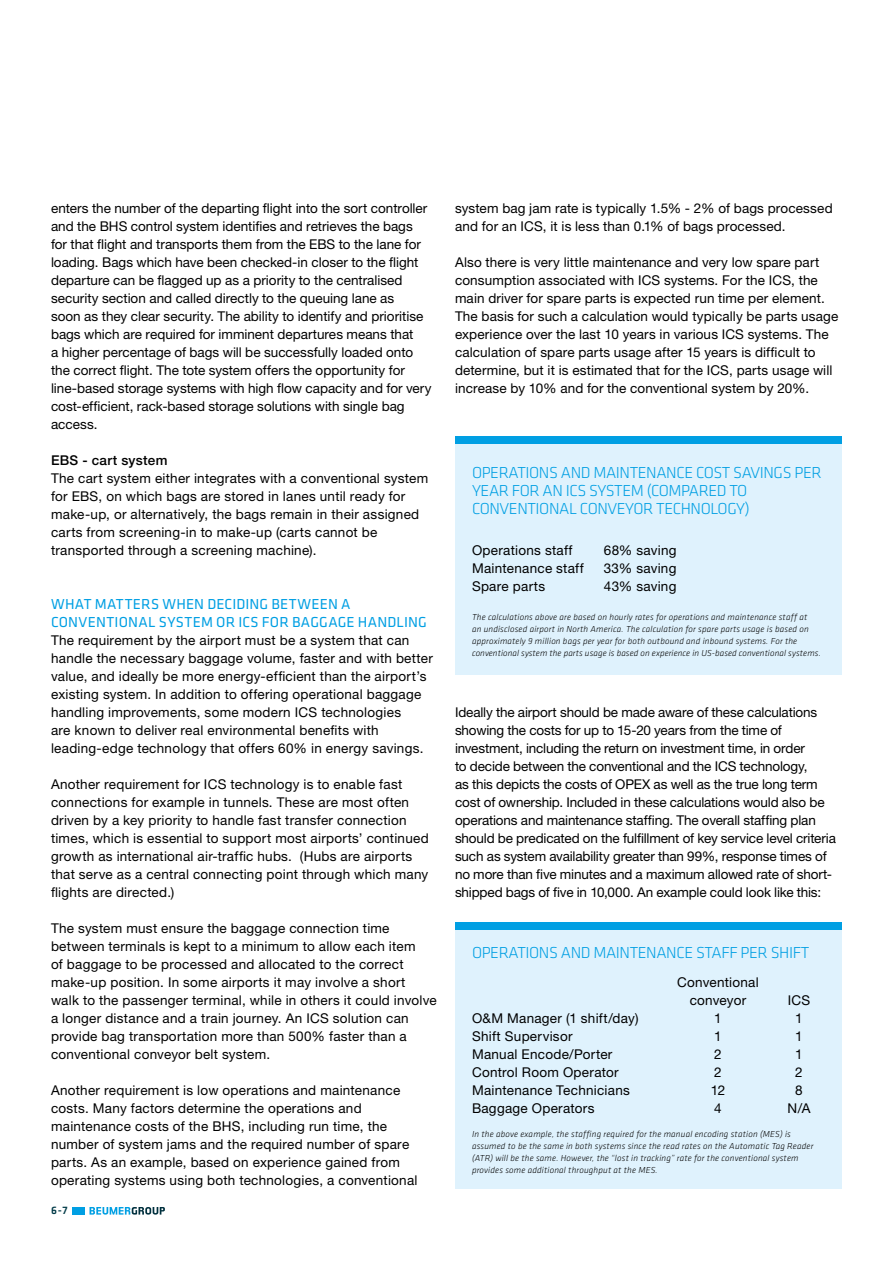
<style>
.page{position:relative;width:893px;height:1263px;background:#fff}
.page>*{position:absolute;margin:0;border:0;box-sizing:border-box;transform-origin:0 0}
.t1{font:300 16.5px/18px "Klavika";letter-spacing:-.025em;color:#009fe3}
.BEU_Subhead_Reg_10pt{font:15px/18px "Klavika";letter-spacing:.01em;color:#009fe3}
._04_Copy{font:13.5px/18px "Helvetica Neue LT Std";letter-spacing:.01em;color:#000}
._04_Copy-2{font:13.5px/18px "Helvetica Neue LT Std";letter-spacing:-.01em;color:#000}
._04_Copy-3{font:500 13.5px "Helvetica Neue LT Std";letter-spacing:.025em;color:#000}
.t2{font:500 11.25px "Klavika";color:#003a47}
.t3{font:italic 300 9px/12px "Klavika";letter-spacing:.02em;color:#000}
</style>
<div class="page">
<div style="left:455px;top:436px;width:387px;height:8px;background:#009fe3"></div>
<div style="left:455px;top:444px;width:387px;height:231px;background:#dff2fd"></div>
<div style="left:455px;top:922px;width:387px;height:8px;background:#009fe3"></div>
<div style="left:455px;top:930px;width:387px;height:259px;background:#dff2fd"></div>
<svg style="left:90px;top:1207px;width:75px;height:7px"></svg>
<div style="left:72px;top:1207px;width:13px;height:7px;background:#009fe3"></div>
<p class="_04_Copy" style="left:51px;top:199px;width:382px">enters the number of the departing flight into the sort controller and the BHS control system identifies and retrieves the bags for that flight and transports them from the EBS to the lane for loading. Bags which have been checked-in closer to the flight departure can be flagged up as a priority to the centralised security section and called directly to the queuing lane as<br>soon as they clear security. The ability to identify and prioritise bags which are required for imminent departures means that<br>a higher percentage of bags will be successfully loaded onto the correct flight. The tote system offers the opportunity for line-based storage systems with high flow capacity and for very cost-efficient, rack-based storage solutions with single bag access.</p>
<p class="_04_Copy-3" style="left:51px;top:452px;width:118px">EBS - cart system</p>
<p class="_04_Copy" style="left:51px;top:469px;width:379px">The cart system either integrates with a conventional system for EBS, on which bags are stored in lanes until ready for make-up, or alternatively, the bags remain in their assigned carts from screening-in to make-up (carts cannot be transported through a screening machine).</p>
<p class="BEU_Subhead_Reg_10pt" style="left:51px;top:595px;width:377px">WHAT MATTERS WHEN DECIDING BETWEEN A<br>CONVENTIONAL SYSTEM OR ICS FOR BAGGAGE HANDLING</p>
<p class="_04_Copy" style="left:51px;top:631px;width:383px">The requirement by the airport must be a system that can handle the necessary baggage volume, faster and with better value, and ideally be more energy-efficient than the airport’s existing system. In addition to offering operational baggage handling improvements, some modern ICS technologies<br>are known to deliver real environmental benefits with leading-edge technology that offers 60% in energy savings.</p>
<p class="_04_Copy" style="left:51px;top:775px;width:379px">Another requirement for ICS technology is to enable fast connections for example in tunnels. These are most often driven by a key priority to handle fast transfer connection times, which is essential to support most airports’ continued growth as international air-traffic hubs. (Hubs are airports that serve as a central connecting point through which many flights are directed.)</p>
<p class="_04_Copy" style="left:51px;top:919px;width:387px">The system must ensure the baggage connection time between terminals is kept to a minimum to allow each item<br>of baggage to be processed and allocated to the correct make-up position. In some airports it may involve a short walk to the passenger terminal, while in others it could involve a longer distance and a train journey. An ICS solution can provide bag transportation more than 500% faster than a conventional conveyor belt system.</p>
<p class="_04_Copy" style="left:51px;top:1081px;width:368px">Another requirement is low operations and maintenance costs. Many factors determine the operations and maintenance costs of the BHS, including run time, the number of system jams and the required number of spare parts. As an example, based on experience gained from operating systems using both technologies, a conventional</p>
<p class="t2" style="left:51px;top:1203px;width:18px">6-7</p>
<p class="_04_Copy" style="left:455px;top:199px;width:379px">system bag jam rate is typically 1.5% - 2% of bags processed and for an ICS, it is less than 0.1% of bags processed.</p>
<p class="_04_Copy" style="left:455px;top:253px;width:385px">Also there is very little maintenance and very low spare part consumption associated with ICS systems. For the ICS, the main driver for spare parts is expected run time per element.<br>The basis for such a calculation would typically be parts usage experience over the last 10 years in various ICS systems. The calculation of spare parts usage after 15 years is difficult to determine, but it is estimated that for the ICS, parts usage will increase by 10% and for the conventional system by 20%.</p>
<p class="t1" style="left:472px;top:463px;width:351px">OPERATIONS AND MAINTENANCE COST SAVINGS PER<br>YEAR FOR AN ICS SYSTEM (COMPARED TO<br>CONVENTIONAL CONVEYOR TECHNOLOGY)</p>
<p class="_04_Copy" style="left:472px;top:541px;width:102px">Operations staff</p>
<p class="_04_Copy" style="left:604px;top:541px;width:74px">68% saving</p>
<p class="_04_Copy" style="left:472px;top:559px;width:113px">Maintenance staff</p>
<p class="_04_Copy" style="left:604px;top:559px;width:74px">33% saving</p>
<p class="_04_Copy" style="left:472px;top:577px;width:75px">Spare parts</p>
<p class="_04_Copy" style="left:604px;top:577px;width:74px">43% saving</p>
<p class="t3" style="left:472px;top:611px;width:350px">The calculations above are based on hourly rates for operations and maintenance staff at<br>an undisclosed airport in North America. The calculation for spare parts usage is based on approximately 9 million bags per year for both outbound and inbound systems. For the conventional system the parts usage is based on experience in US-based conventional systems.</p>
<p class="_04_Copy-2" style="left:455px;top:703px;width:382px">Ideally the airport should be made aware of these calculations showing the costs for up to 15-20 years from the time of investment, including the return on investment time, in order<br>to decide between the conventional and the ICS technology,<br>as this depicts the costs of OPEX as well as the true long term cost of ownership. Included in these calculations would also be operations and maintenance staffing. The overall staffing plan should be predicated on the fulfillment of key service level criteria such as system availability greater than 99%, response times of no more than five minutes and a maximum allowed rate of short&shy;shipped bags of five in 10,000. An example could look like this:</p>
<p class="t1" style="left:472px;top:943px;width:339px">OPERATIONS AND MAINTENANCE STAFF PER SHIFT</p>
<p class="_04_Copy" style="left:677px;top:973px;width:83px;text-align:center">Conventional conveyor</p>
<p class="_04_Copy" style="left:788px;top:991px;width:24px">ICS</p>
<p class="_04_Copy" style="left:472px;top:1009px;width:168px">O&amp;M Manager (1 shift/day)</p>
<p class="_04_Copy" style="left:714px;top:1009px;width:9px">1</p>
<p class="_04_Copy" style="left:795px;top:1009px;width:9px">1</p>
<p class="_04_Copy" style="left:472px;top:1027px;width:102px">Shift Supervisor</p>
<p class="_04_Copy" style="left:714px;top:1027px;width:9px">1</p>
<p class="_04_Copy" style="left:795px;top:1027px;width:9px">1</p>
<p class="_04_Copy" style="left:472px;top:1045px;width:142px">Manual Encode/Porter</p>
<p class="_04_Copy" style="left:714px;top:1045px;width:9px">2</p>
<p class="_04_Copy" style="left:795px;top:1045px;width:9px">1</p>
<p class="_04_Copy" style="left:472px;top:1063px;width:148px">Control Room Operator</p>
<p class="_04_Copy" style="left:714px;top:1063px;width:9px">2</p>
<p class="_04_Copy" style="left:795px;top:1063px;width:9px">2</p>
<p class="_04_Copy" style="left:472px;top:1081px;width:159px">Maintenance Technicians</p>
<p class="_04_Copy" style="left:711px;top:1081px;width:16px">12</p>
<p class="_04_Copy" style="left:795px;top:1081px;width:9px">8</p>
<p class="_04_Copy" style="left:472px;top:1099px;width:124px">Baggage Operators</p>
<p class="_04_Copy" style="left:714px;top:1099px;width:9px">4</p>
<p class="_04_Copy" style="left:787px;top:1099px;width:24px">N/A</p>
<p class="t3" style="left:472px;top:1128px;width:343px">In the above example, the staffing required for the manual encoding station (MES) is assumed to be the same in both systems since the read rates on the Automatic Tag Reader (ATR) will be the same. However, the “lost in tracking” rate for the conventional system provides some additional throughput at the MES.</p>
</div>
